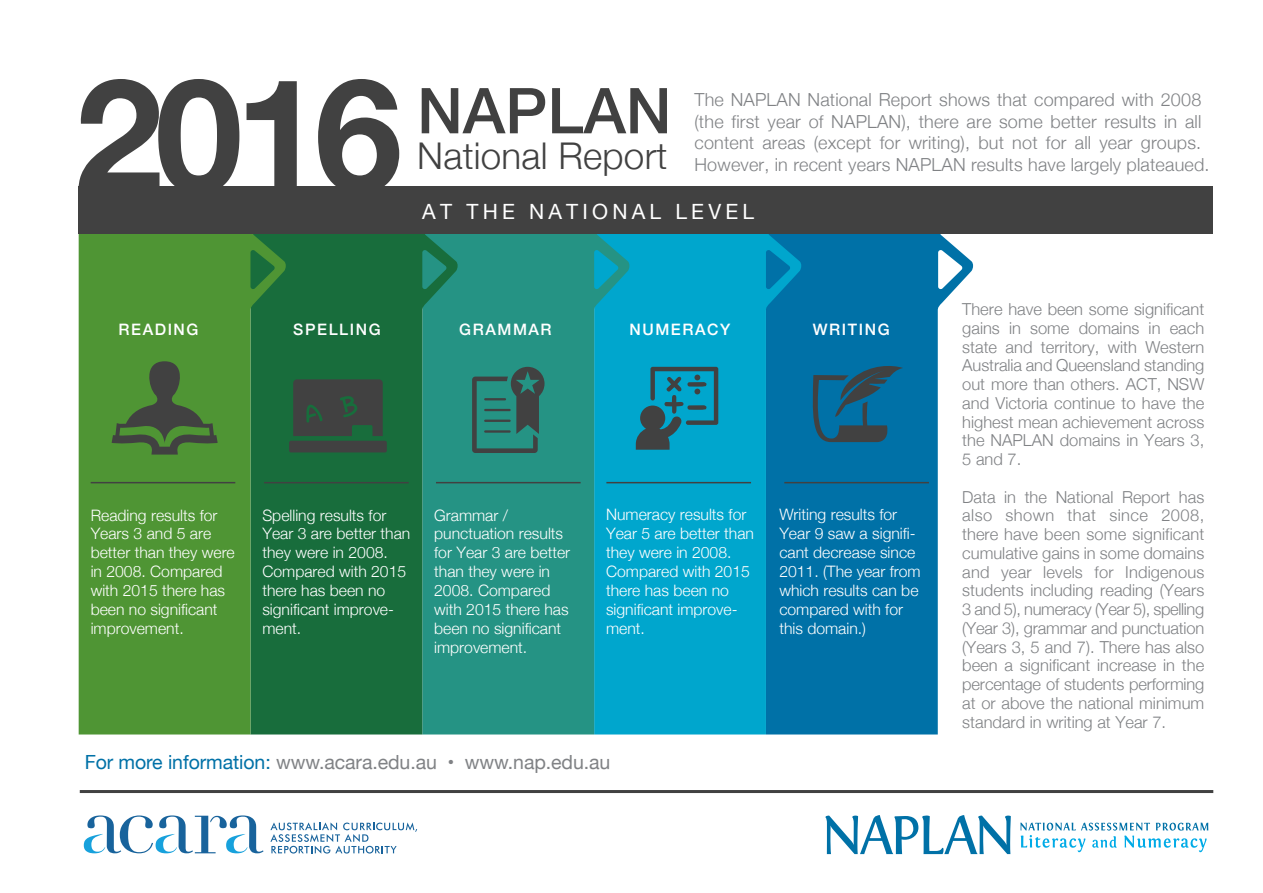
<style>
.page{position:relative;width:1263px;height:893px;background:#fff}
.page>*{position:absolute;margin:0;border:0;box-sizing:border-box;transform-origin:0 0}
.t1{font:700 157.95px "Helvetica Neue";color:#414141}
.t2{font:500 63.3px "Helvetica Neue";color:#414141}
.t3{font:300 36.9px "Helvetica Neue";letter-spacing:.005em;color:#414141}
.t4{font:21px "Helvetica Neue";letter-spacing:.2em;color:#fff}
.t5{font:19.5px "Helvetica Neue";letter-spacing:-.005em;color:#808285}
.t6{font:300 18px/21.6px "Helvetica Neue";letter-spacing:.01em;color:#808285}
.t7{font:300 16.5px/18.8px "Helvetica Neue";color:#808285;text-align:justify}
.t8{font:300 15.75px/18.9px "Helvetica Neue";color:#fff}
.t9{font:500 15.75px "Helvetica Neue";letter-spacing:.1em;color:#fff}
.s1{color:#0071a7}
</style>
<div class="page">
<svg style="left:802px;top:234px;width:172px;height:500px;fill:#0071a7"></svg>
<svg style="left:630px;top:234px;width:172px;height:500px;background:#009ac4"></svg>
<svg style="left:458px;top:234px;width:172px;height:500px;background:#1d9693"></svg>
<svg style="left:286px;top:234px;width:172px;height:500px;background:#1b744b"></svg>
<svg style="left:79px;top:234px;width:207px;height:500px;background:#468f35"></svg>
<svg style="left:84px;top:815px;width:180px;height:38px"></svg>
<svg style="left:270px;top:822px;width:147px;height:32px"></svg>
<svg style="left:825px;top:815px;width:186px;height:39px"></svg>
<svg style="left:1020px;top:822px;width:188px;height:30px"></svg>
<svg style="left:250px;top:249px;width:25px;height:41px"></svg>
<svg style="left:422px;top:249px;width:25px;height:41px"></svg>
<svg style="left:594px;top:249px;width:25px;height:41px"></svg>
<svg style="left:766px;top:249px;width:24px;height:41px"></svg>
<svg style="left:938px;top:249px;width:24px;height:41px"></svg>
<hr style="left:91px;top:482px;width:144px;height:1px;background:#414141">
<hr style="left:264px;top:482px;width:145px;height:1px;background:#414141">
<hr style="left:436px;top:482px;width:145px;height:1px;background:#414141">
<hr style="left:606px;top:482px;width:145px;height:1px;background:#414141">
<hr style="left:784px;top:482px;width:145px;height:1px;background:#414141">
<div style="left:79px;top:187px;width:1134px;height:47px;background:#414141"></div>
<svg style="left:636px;top:367px;width:82px;height:83px;background:#188098"></svg>
<svg style="left:811px;top:364px;width:92px;height:78px;background:#166083"></svg>
<svg style="left:112px;top:361px;width:106px;height:94px;background:#497638"></svg>
<svg style="left:293px;top:379px;width:90px;height:57px;background:#3c4540"></svg>
<div style="left:289px;top:441px;width:98px;height:11px;background:#414141;border-radius:2px"></div>
<svg style="left:472px;top:367px;width:72px;height:86px;background:#2f746a"></svg>
<hr style="left:484px;top:398px;width:22px;height:2px;background:#414141">
<hr style="left:484px;top:409px;width:27px;height:2px;background:#414141">
<hr style="left:484px;top:420px;width:27px;height:2px;background:#414141">
<hr style="left:484px;top:430px;width:27px;height:3px;background:#414141">
<hr style="left:80px;top:790px;width:1133px;height:3px;background:#414141">
<h1 class="t1" style="left:75px;top:12px;width:329px">2016</h1>
<h2 class="t2" style="left:417px;top:60px;width:256px">NAPLAN</h2>
<h3 class="t3" style="left:417px;top:126px;width:252px">National Report</h3>
<p class="t6" style="left:694px;top:88px;width:517px">The NAPLAN National Report shows that compared with 2008 (the first year of NAPLAN), there are some better results in all content areas (except for writing), but not for all year groups.<br>However, in recent years NAPLAN results have largely plateaued.</p>
<p class="t4" style="left:422px;top:196px;width:333px">AT THE NATIONAL LEVEL</p>
<p class="t9" style="left:118px;top:317px;width:82px">READING</p>
<p class="t9" style="left:293px;top:317px;width:89px">SPELLING</p>
<p class="t9" style="left:459px;top:317px;width:94px">GRAMMAR</p>
<p class="t9" style="left:629px;top:317px;width:102px">NUMERACY</p>
<p class="t9" style="left:813px;top:317px;width:78px">WRITING</p>
<p class="t8" style="left:434px;top:504px;width:137px">Grammar / punctuation results for Year 3 are better than they were in<br>2008. Compared with 2015 there has been no significant improvement.</p>
<p class="t8" style="left:779px;top:504px;width:143px">Writing results for<br>Year 9 saw a signifi&shy;cant decrease since<br>2011. (The year from which results can be compared with for this domain.)</p>
<p class="t8" style="left:91px;top:504px;width:146px">Reading results for<br>Years 3 and 5 are better than they were in 2008. Compared with 2015 there has been no significant improvement.</p>
<p class="t8" style="left:262px;top:504px;width:149px">Spelling results for<br>Year 3 are better than they were in 2008.<br>Compared with 2015 there has been no significant improve&shy;ment.</p>
<p class="t8" style="left:606px;top:504px;width:149px">Numeracy results for<br>Year 5 are better than they were in 2008.<br>Compared with 2015 there has been no significant improve&shy;ment.</p>
<p class="t5" style="left:85px;top:748px;width:527px"><span class="s1">For more information:</span> www.acara.edu.au • www.nap.edu.au</p>
<p class="t7" style="left:962px;top:299px;width:244px">There have been some significant gains in some domains in each state and territory, with Western Australia and Queensland standing out more than others. ACT, NSW and Victoria continue to have the highest mean achievement across the NAPLAN domains in Years 3, 5 and 7.</p>
<p class="t7" style="left:962px;top:486px;width:244px">Data in the National Report has also shown that since 2008, there have been some significant cumulative gains in some domains and year levels for Indigenous students including reading (Years 3 and 5), numeracy (Year 5), spelling (Year 3), grammar and punctuation (Years 3, 5 and 7). There has also been a significant increase in the percentage of students performing at or above the national minimum standard in writing at Year 7.</p>
</div>
